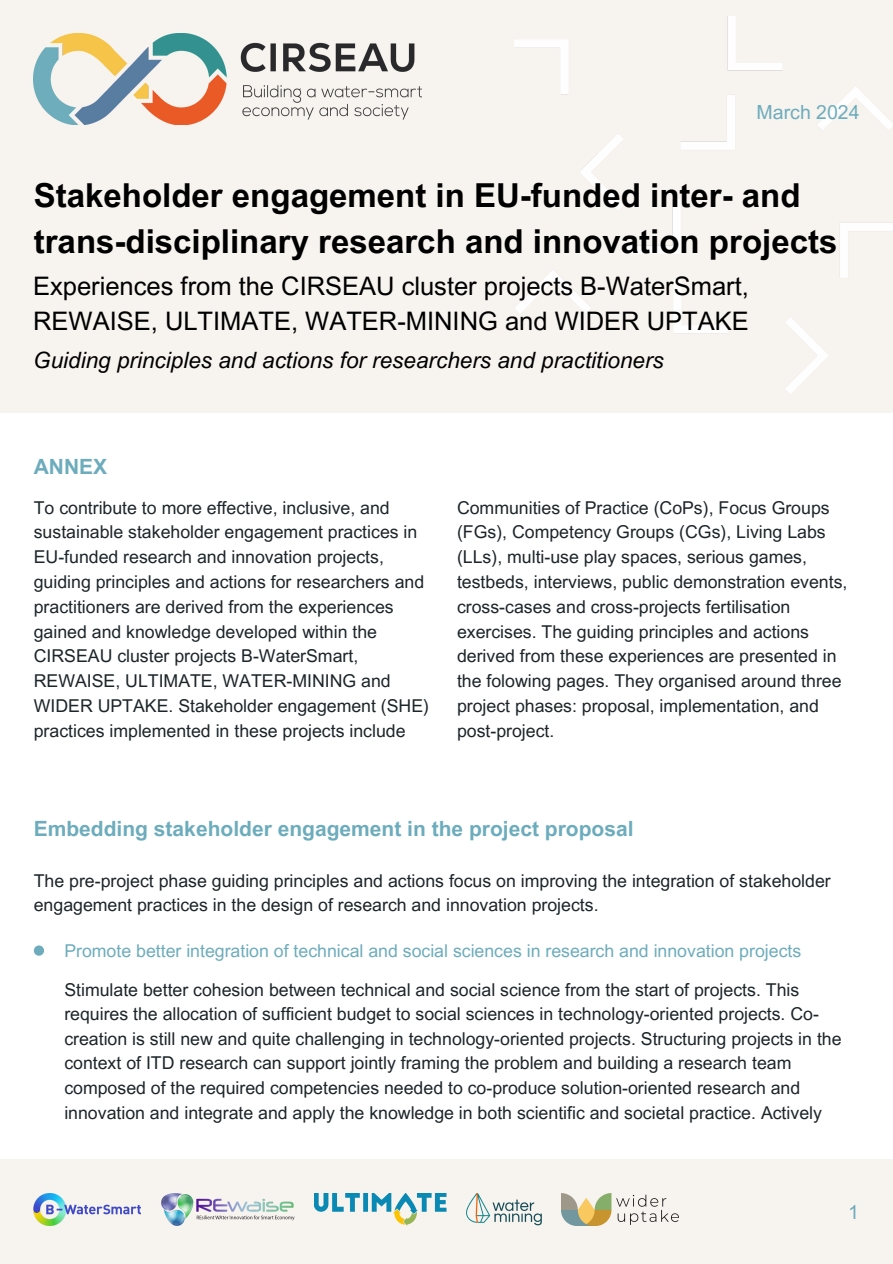
<style>
.page{position:relative;width:893px;height:1264px;background:#fff}
.page>*{position:absolute;margin:0;border:0;box-sizing:border-box;transform-origin:0 0}
.t1{font:700 33px/46.2px "Arial MT Pro";color:#000}
.t2{font:25.5px/34.8px "Arial MT Pro";color:#000}
.t3{font:italic 22.5px "Arial MT Pro";color:#000}
.t4{font:700 21px "Arial MT Pro";color:#6dacbc}
.t5{font:19.5px "Arial MT Pro";color:#6dacbc}
.t6{font:17.7px/24.8px "Arial MT Pro";color:#1c2529}
.t7{font:17.7px "Arial MT Pro";color:#6dacbc}
</style>
<div class="page">
<div style="left:0;top:0;width:892px;height:412px;background:#f7f3ef"></div>
<img style="left:514px;top:17px;width:378px;height:377px">
<div style="left:0;top:1158px;width:892px;height:105px;background:#f7f3ef"></div>
<img style="left:34px;top:1193px;width:107px;height:32px">
<img style="left:161px;top:1193px;width:133px;height:32px">
<img style="left:562px;top:1193px;width:117px;height:32px">
<img style="left:466px;top:1193px;width:75px;height:32px">
<img style="left:314px;top:1193px;width:132px;height:32px">
<div style="left:34px;top:945px;width:10px;height:10px;background:#6dacbc;border-radius:50%"></div>
<img style="left:33px;top:34px;width:388px;height:91px">
<h4 class="t5" style="left:756px;top:104px;width:104px">March 2024</h4>
<h3 class="t1" style="left:34px;top:177px;width:805px">Stakeholder engagement in EU-funded inter- and trans-disciplinary research and innovation projects</h3>
<p class="t2" style="left:33px;top:272px;width:717px">Experiences from the CIRSEAU cluster projects B-WaterSmart,<br>REWAISE, ULTIMATE, WATER-MINING and WIDER UPTAKE</p>
<p class="t3" style="left:33px;top:351px;width:632px">Guiding principles and actions for researchers and practitioners</p>
<p class="t4" style="left:34px;top:458px;width:75px">ANNEX</p>
<p class="t6" style="left:34px;top:497px;width:397px">To contribute to more effective, inclusive, and sustainable stakeholder engagement practices in EU-funded research and innovation projects, guiding principles and actions for researchers and practitioners are derived from the experiences gained and knowledge developed within the CIRSEAU cluster projects B-WaterSmart, REWAISE, ULTIMATE, WATER-MINING and WIDER UPTAKE. Stakeholder engagement (SHE) practices implemented in these projects include</p>
<p class="t6" style="left:457px;top:497px;width:392px">Communities of Practice (CoPs), Focus Groups (FGs), Competency Groups (CGs), Living Labs (LLs), multi-use play spaces, serious games, testbeds, interviews, public demonstration events, cross-cases and cross-projects fertilisation exercises. The guiding principles and actions derived from these experiences are presented in the folowing pages. They organised around three project phases: proposal, implementation, and post-project.</p>
<p class="t4" style="left:34px;top:820px;width:601px">Embedding stakeholder engagement in the project proposal</p>
<p class="t6" style="left:34px;top:870px;width:798px">The pre-project phase guiding principles and actions focus on improving the integration of stakeholder engagement practices in the design of research and innovation projects.</p>
<p class="t7" style="left:64px;top:944px;width:738px">Promote better integration of technical and social sciences in research and innovation projects</p>
<p class="t6" style="left:64px;top:979px;width:778px">Stimulate better cohesion between technical and social science from the start of projects. This requires the allocation of sufficient budget to social sciences in technology-oriented projects. Co&shy;creation is still new and quite challenging in technology-oriented projects. Structuring projects in the context of ITD research can support jointly framing the problem and building a research team composed of the required competencies needed to co-produce solution-oriented research and innovation and integrate and apply the knowledge in both scientific and societal practice. Actively</p>
<p class="t5" style="left:848px;top:1204px;width:12px">1</p>
</div>
